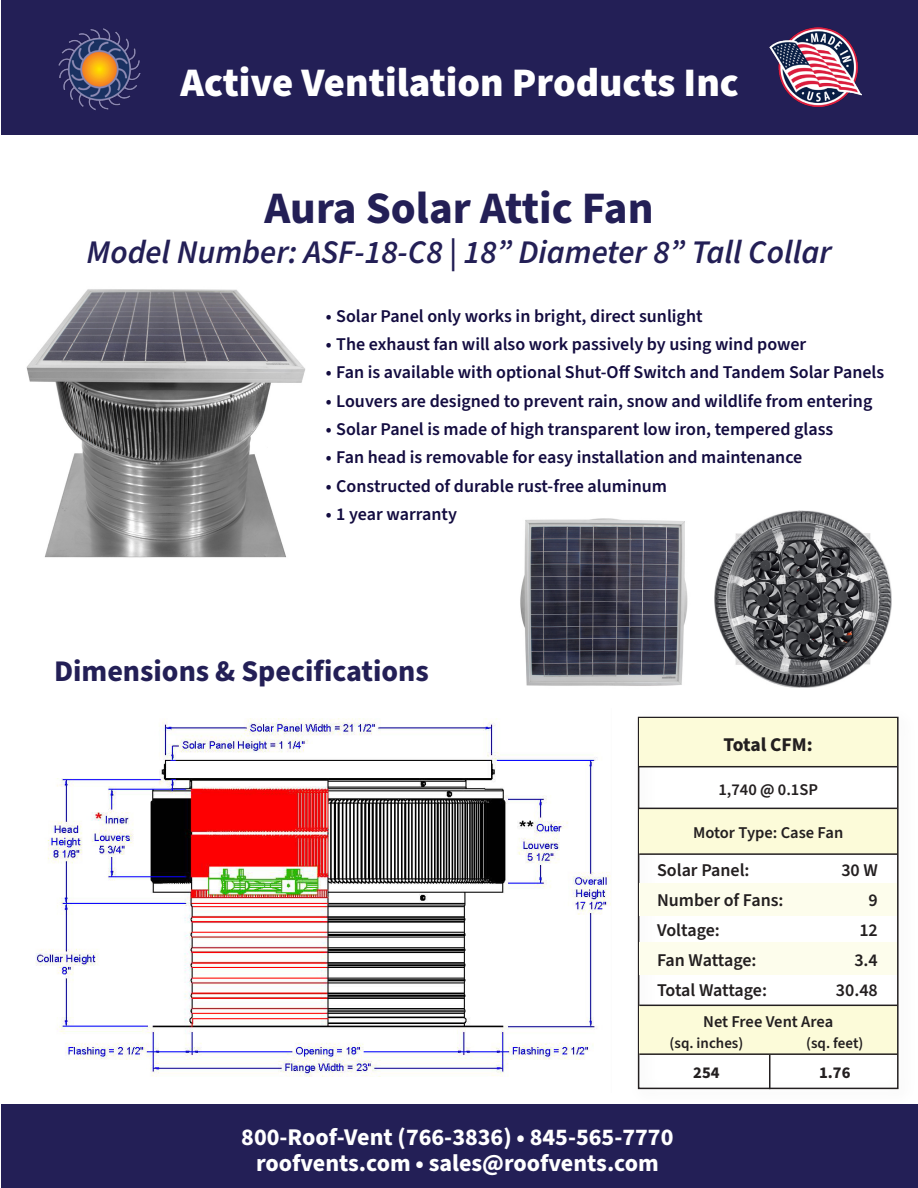
<style>
.page{position:relative;width:918px;height:1188px;background:#fff}
.page>*{position:absolute;margin:0;border:0;box-sizing:border-box;transform-origin:0 0}
.t1{font:700 45px "Source Sans Pro";color:#231f56}
.t2{font:900 40.5px "Source Sans Pro";color:#fff}
.t3{font:italic 600 33px "Source Sans Pro";color:#231f56}
.t4{font:700 30px "Source Sans Pro";color:#231f56}
.t5{font:700 24px/25.5px "Source Sans Pro";color:#fff;text-align:center}
.t6{font:700 19.5px "Source Sans Pro";letter-spacing:-.01em;color:#231f20}
.t7{font:600 18px "Source Sans Pro";color:#130c40}
.t8{font:600 18px "Source Sans Pro";color:#231f20}
.t9{font:600 18px "Source Sans Pro";letter-spacing:-.02em;color:#231f20}
.t10{font:600 16.5px "Source Sans Pro";color:#231f20}
.t11{font:700 16.5px "Source Sans Pro";color:#231f20}
.t12{font:600 15px "Source Sans Pro";color:#231f20}
</style>
<div class="page">
<div style="left:1px;top:0;width:917px;height:135px;background:#231f56"></div>
<img style="left:58px;top:28px;width:83px;height:83px">
<img style="left:769px;top:28px;width:92px;height:79px">
<div style="left:1px;top:1105px;width:917px;height:83px;background:#231f56"></div>
<img style="left:26px;top:289px;width:279px;height:269px">
<img style="left:714px;top:511px;width:177px;height:176px">
<img style="left:520px;top:518px;width:168px;height:168px">
<div style="left:627px;top:706px;width:291px;height:403px;background:#fff"></div>
<div style="left:638px;top:717px;width:261px;height:372px;border:2px solid #231f20"></div>
<div style="left:639px;top:718px;width:258px;height:48px;background:#fcfbd9"></div>
<div style="left:639px;top:809px;width:258px;height:44px;background:#fcfbd9"></div>
<div style="left:639px;top:883px;width:258px;height:33px;background:#fdfdec"></div>
<div style="left:639px;top:942px;width:258px;height:33px;background:#fdfdec"></div>
<hr style="left:769px;top:1007px;width:1px;height:82px;background:#231f20">
<hr style="left:639px;top:853px;width:259px;height:2px;background:#231f20">
<hr style="left:639px;top:808px;width:258px;height:1px;background:#231f20">
<hr style="left:639px;top:766px;width:258px;height:1px;background:#231f20">
<div style="left:639px;top:1005px;width:258px;height:50px;background:#fcfbd9"></div>
<hr style="left:639px;top:1005px;width:259px;height:1px;background:#231f20">
<hr style="left:639px;top:1053px;width:259px;height:2px;background:#231f20">
<img style="left:35px;top:718px;width:576px;height:359px">
<h2 class="t2" style="left:180px;top:54px;width:560px">Active Ventilation Products Inc</h2>
<p class="t1" style="left:264px;top:178px;width:391px">Aura Solar Attic Fan</p>
<p class="t3" style="left:87px;top:230px;width:746px">Model Number: ASF-18-C8 | 18” Diameter 8” Tall Collar</p>
<p class="t7" style="left:326px;top:304px;width:378px">• Solar Panel only works in bright, direct sunlight</p>
<p class="t7" style="left:326px;top:332px;width:482px">• The exhaust fan will also work passively by using wind power</p>
<p class="t7" style="left:326px;top:360px;width:560px">• Fan is available with optional Shut-Off Switch and Tandem Solar Panels</p>
<p class="t7" style="left:326px;top:389px;width:548px">• Louvers are designed to prevent rain, snow and wildlife from entering</p>
<p class="t7" style="left:326px;top:417px;width:509px">• Solar Panel is made of high transparent low iron, tempered glass</p>
<p class="t7" style="left:326px;top:445px;width:478px">• Fan head is removable for easy installation and maintenance</p>
<p class="t7" style="left:326px;top:474px;width:343px">• Constructed of durable rust-free aluminum</p>
<p class="t7" style="left:326px;top:502px;width:133px">• 1 year warranty</p>
<p class="t4" style="left:54px;top:651px;width:376px">Dimensions &amp; Specifications</p>
<p class="t6" style="left:723px;top:731px;width:91px">Total CFM:</p>
<p class="t10" style="left:718px;top:778px;width:101px">1,740 @ 0.1SP</p>
<p class="t10" style="left:693px;top:822px;width:152px">Motor Type: Case Fan</p>
<p class="t8" style="left:657px;top:858px;width:94px">Solar Panel:</p>
<p class="t8" style="left:841px;top:858px;width:38px">30 W</p>
<p class="t8" style="left:657px;top:888px;width:128px">Number of Fans:</p>
<p class="t8" style="left:869px;top:888px;width:11px">9</p>
<p class="t8" style="left:657px;top:918px;width:64px">Voltage:</p>
<p class="t8" style="left:859px;top:918px;width:20px">12</p>
<p class="t8" style="left:657px;top:948px;width:101px">Fan Wattage:</p>
<p class="t8" style="left:854px;top:948px;width:25px">3.4</p>
<p class="t9" style="left:657px;top:978px;width:111px">Total Wattage:</p>
<p class="t8" style="left:836px;top:978px;width:44px">30.48</p>
<p class="t10" style="left:703px;top:1011px;width:132px">Net Free Vent Area</p>
<p class="t12" style="left:670px;top:1033px;width:75px">(sq. inches)</p>
<p class="t12" style="left:806px;top:1033px;width:59px">(sq. feet)</p>
<p class="t11" style="left:693px;top:1062px;width:28px">254</p>
<p class="t11" style="left:819px;top:1062px;width:33px">1.76</p>
<h3 class="t5" style="left:241px;top:1125px;width:434px">800-Roof-Vent (766-3836) • 845-565-7770 roofvents.com • sales@roofvents.com</h3>
</div>
